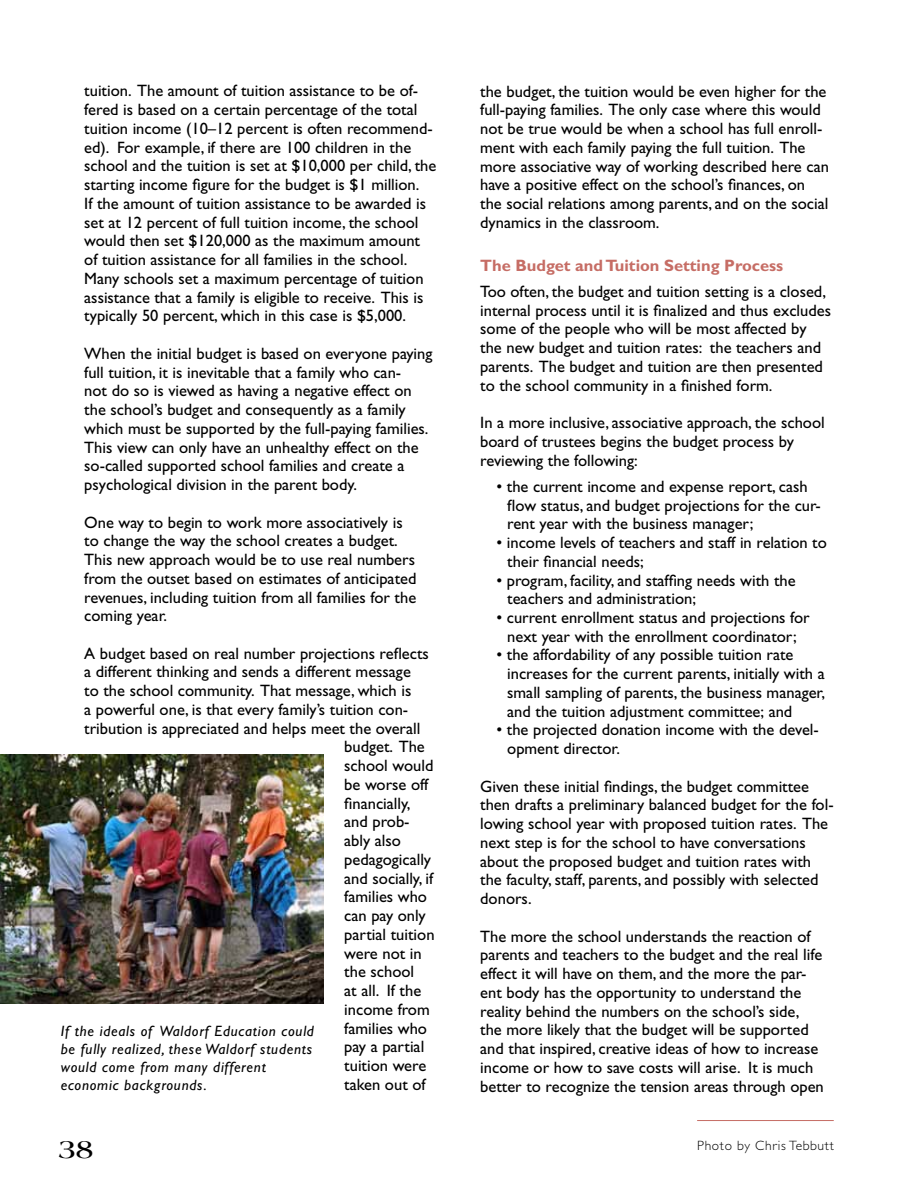
<style>
.page{position:relative;width:918px;height:1188px;background:#fff}
.page>*{position:absolute;margin:0;border:0;box-sizing:border-box;transform-origin:0 0}
.t1{font:700 27px "Americana";color:#000}
.t2{font:16.5px/18.8px "Gill Sans";color:#000}
.t3{font:700 16.5px "Gill Sans";color:#c66d65}
.t4{font:italic 15px/18px "Gill Sans";letter-spacing:.05em;color:#000}
.t5{font:300 13.5px "Gill Sans";letter-spacing:.05em;color:#000}
</style>
<div class="page">
<hr style="left:697px;top:1120px;width:137px;height:1px;background:#c66d65">
<img style="left:0;top:754px;width:324px;height:249px">
<p class="t2" style="left:84px;top:82px;width:354px">tuition. The amount of tuition assistance to be of&shy;fered is based on a certain percentage of the total tuition income (10–12 percent is often recommend&shy;ed). For example, if there are 100 children in the school and the tuition is set at $10,000 per child, the starting income figure for the budget is $1 million.<br>If the amount of tuition assistance to be awarded is set at 12 percent of full tuition income, the school would then set $120,000 as the maximum amount of tuition assistance for all families in the school.<br>Many schools set a maximum percentage of tuition assistance that a family is eligible to receive. This is typically 50 percent, which in this case is $5,000.</p>
<p class="t2" style="left:84px;top:344px;width:350px">When the initial budget is based on everyone paying full tuition, it is inevitable that a family who can-<br>not do so is viewed as having a negative effect on the school’s budget and consequently as a family which must be supported by the full-paying families.<br>This view can only have an unhealthy effect on the so-called supported school families and create a psychological division in the parent body.</p>
<p class="t2" style="left:84px;top:513px;width:334px">One way to begin to work more associatively is to change the way the school creates a budget.<br>This new approach would be to use real numbers from the outset based on estimates of anticipated revenues, including tuition from all families for the coming year.</p>
<p class="t2" style="left:84px;top:644px;width:346px">A budget based on real number projections reflects</p>
<p class="t2" style="left:84px;top:663px;width:328px">a different thinking and sends a different message</p>
<p class="t2" style="left:84px;top:681px;width:329px">to the school community. That message, which is</p>
<p class="t2" style="left:84px;top:700px;width:325px">a powerful one, is that every family’s tuition con-</p>
<p class="t2" style="left:84px;top:719px;width:338px">tribution is appreciated and helps meet the overall</p>
<p class="t2" style="left:344px;top:738px;width:82px">budget. The</p>
<p class="t2" style="left:344px;top:756px;width:91px">school would</p>
<p class="t2" style="left:344px;top:775px;width:86px">be worse off</p>
<p class="t2" style="left:344px;top:794px;width:68px">financially,</p>
<p class="t2" style="left:344px;top:813px;width:67px">and prob-</p>
<p class="t2" style="left:344px;top:831px;width:58px">ably also</p>
<p class="t2" style="left:344px;top:850px;width:88px">pedagogically</p>
<p class="t2" style="left:344px;top:869px;width:90px">and socially, if</p>
<p class="t2" style="left:344px;top:888px;width:84px">families who</p>
<p class="t2" style="left:344px;top:906px;width:83px">can pay only</p>
<p class="t2" style="left:344px;top:925px;width:92px">partial tuition</p>
<p class="t2" style="left:344px;top:944px;width:79px">were not in</p>
<p class="t2" style="left:344px;top:963px;width:71px">the school</p>
<p class="t2" style="left:344px;top:981px;width:79px">at all. If the</p>
<p class="t2" style="left:344px;top:1000px;width:87px">income from</p>
<p class="t2" style="left:344px;top:1019px;width:84px">families who</p>
<p class="t2" style="left:344px;top:1038px;width:82px">pay a partial</p>
<p class="t2" style="left:344px;top:1056px;width:83px">tuition were</p>
<p class="t2" style="left:344px;top:1075px;width:83px">taken out of</p>
<p class="t4" style="left:61px;top:1022px;width:255px">If the ideals of Waldorf Education could be fully realized, these Waldorf students would come from many different economic backgrounds.</p>
<h1 class="t1" style="left:58px;top:1134px;width:36px">38</h1>
<p class="t2" style="left:480px;top:82px;width:350px">the budget, the tuition would be even higher for the full-paying families. The only case where this would not be true would be when a school has full enroll&shy;ment with each family paying the full tuition. The more associative way of working described here can have a positive effect on the school’s finances, on the social relations among parents, and on the social dynamics in the classroom.</p>
<p class="t3" style="left:480px;top:255px;width:305px">The Budget and Tuition Setting Process</p>
<p class="t2" style="left:480px;top:282px;width:352px">Too often, the budget and tuition setting is a closed, internal process until it is finalized and thus excludes some of the people who will be most affected by the new budget and tuition rates: the teachers and parents. The budget and tuition are then presented to the school community in a finished form.</p>
<p class="t2" style="left:480px;top:413px;width:346px">In a more inclusive, associative approach, the school board of trustees begins the budget process by reviewing the following:</p>
<p class="t2" style="left:507px;top:477px;width:315px;text-indent:-11px">• the current income and expense report, cash flow status, and budget projections for the cur&shy;rent year with the business manager;</p>
<p class="t2" style="left:507px;top:533px;width:321px;text-indent:-11px">• income levels of teachers and staff in relation to their financial needs;</p>
<p class="t2" style="left:507px;top:571px;width:290px;text-indent:-11px">• program, facility, and staffing needs with the teachers and administration;</p>
<p class="t2" style="left:496px;top:608px;width:315px;text-align:center">• current enrollment status and projections for next year with the enrollment coordinator;</p>
<p class="t2" style="left:507px;top:646px;width:319px;text-indent:-11px">• the affordability of any possible tuition rate increases for the current parents, initially with a small sampling of parents, the business manager, and the tuition adjustment committee; and</p>
<p class="t2" style="left:507px;top:721px;width:313px;text-indent:-11px">• the projected donation income with the devel&shy;opment director.</p>
<p class="t2" style="left:480px;top:777px;width:355px">Given these initial findings, the budget committee then drafts a preliminary balanced budget for the fol&shy;lowing school year with proposed tuition rates. The next step is for the school to have conversations about the proposed budget and tuition rates with the faculty, staff, parents, and possibly with selected donors.</p>
<p class="t2" style="left:480px;top:927px;width:345px">The more the school understands the reaction of parents and teachers to the budget and the real life effect it will have on them, and the more the par&shy;ent body has the opportunity to understand the reality behind the numbers on the school’s side, the more likely that the budget will be supported and that inspired, creative ideas of how to increase income or how to save costs will arise. It is much better to recognize the tension areas through open</p>
<p class="t5" style="left:697px;top:1138px;width:138px">Photo by Chris Tebbutt</p>
</div>
